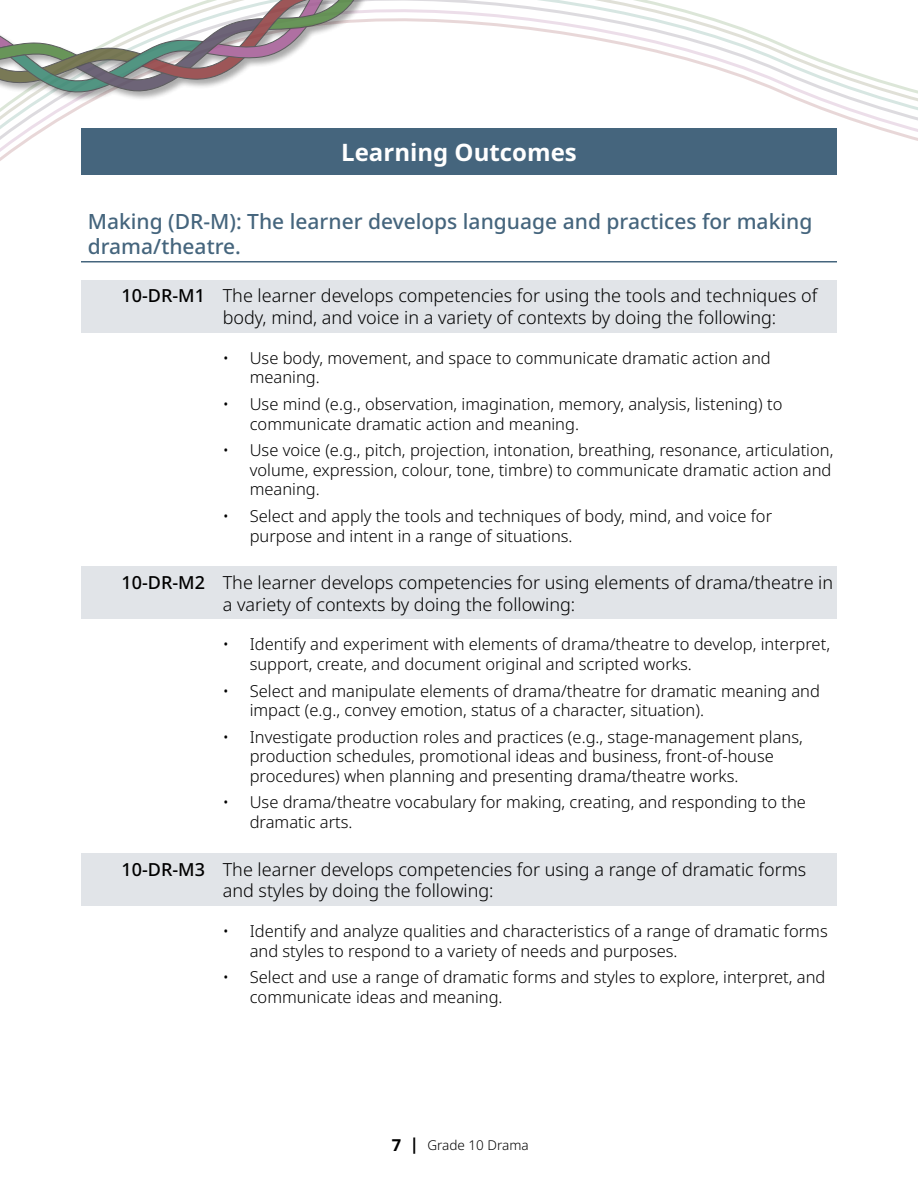
<style>
.page{position:relative;width:918px;height:1188px;background:#fff}
.page>*{position:absolute;margin:0;border:0;box-sizing:border-box;transform-origin:0 0}
.H2_White{font:700 24px "Noto Sans";color:#fff}
.Header_Outcomes{font:500 21px/25.2px "Noto Sans";color:#45657d}
.GLO_arts{font:300 18px/21.6px "Noto Sans";color:#000}
.t1{font:300 16.5px/19.8px "Noto Sans";color:#000}
.t2{font:300 13.5px "Noto Sans";color:#000}
.s1{font-weight:500}
.s2{font-weight:700;font-size:16.5px}
</style>
<div class="page">
<svg style="left:0;top:0;width:918px;height:175px"></svg>
<div style="left:0;top:0;width:515px;height:102px;background:#000;opacity:.4"></div>
<svg style="left:0;top:0;width:407px;height:96px"></svg>
<div style="left:81px;top:128px;width:756px;height:46px;background:#45657d"></div>
<hr style="left:81px;top:261px;width:756px;height:2px;background:#45657d">
<div style="left:81px;top:280px;width:756px;height:52px;background:#e1e4e8"></div>
<div style="left:81px;top:567px;width:756px;height:52px;background:#e1e4e8"></div>
<div style="left:81px;top:853px;width:756px;height:53px;background:#e1e4e8"></div>
<h2 class="H2_White" style="left:341px;top:135px;width:237px">Learning Outcomes</h2>
<h3 class="Header_Outcomes" style="left:88px;top:209px;width:726px">Making (DR-M): The learner develops language and practices for making drama/theatre.</h3>
<h4 class="GLO_arts" style="left:223px;top:285px;width:596px;text-indent:-101px"><span class="s1">10-DR-M1</span> The learner develops competencies for using the tools and techniques of body, mind, and voice in a variety of contexts by doing the following:</h4>
<p class="t1" style="left:250px;top:348px;width:523px;text-indent:-27px">• Use body, movement, and space to communicate dramatic action and meaning.</p>
<p class="t1" style="left:250px;top:394px;width:534px;text-indent:-27px">• Use mind (e.g., observation, imagination, memory, analysis, listening) to communicate dramatic action and meaning.</p>
<p class="t1" style="left:250px;top:440px;width:585px;text-align:justify;text-indent:-27px">• Use voice (e.g., pitch, projection, intonation, breathing, resonance, articulation, volume, expression, colour, tone, timbre) to communicate dramatic action and meaning.</p>
<p class="t1" style="left:250px;top:506px;width:524px;text-indent:-27px">• Select and apply the tools and techniques of body, mind, and voice for purpose and intent in a range of situations.</p>
<h4 class="GLO_arts" style="left:223px;top:572px;width:612px;text-indent:-101px"><span class="s1">10-DR-M2</span> The learner develops competencies for using elements of drama/theatre in a variety of contexts by doing the following:</h4>
<p class="t1" style="left:250px;top:635px;width:582px;text-indent:-27px">• Identify and experiment with elements of drama/theatre to develop, interpret, support, create, and document original and scripted works.</p>
<p class="t1" style="left:250px;top:681px;width:572px;text-indent:-27px">• Select and manipulate elements of drama/theatre for dramatic meaning and impact (e.g., convey emotion, status of a character, situation).</p>
<p class="t1" style="left:250px;top:727px;width:555px;text-indent:-27px">• Investigate production roles and practices (e.g., stage-management plans, production schedules, promotional ideas and business, front-of-house procedures) when planning and presenting drama/theatre works.</p>
<p class="t1" style="left:250px;top:793px;width:558px;text-indent:-27px">• Use drama/theatre vocabulary for making, creating, and responding to the dramatic arts.</p>
<h4 class="GLO_arts" style="left:223px;top:859px;width:585px;text-indent:-101px"><span class="s1">10-DR-M3</span> The learner develops competencies for using a range of dramatic forms and styles by doing the following:</h4>
<p class="t1" style="left:250px;top:922px;width:579px;text-indent:-27px">• Identify and analyze qualities and characteristics of a range of dramatic forms and styles to respond to a variety of needs and purposes.</p>
<p class="t1" style="left:250px;top:968px;width:577px;text-indent:-27px">• Select and use a range of dramatic forms and styles to explore, interpret, and communicate ideas and meaning.</p>
<p class="t2" style="left:392px;top:1135px;width:138px"><span class="s2">7 |</span> Grade 10 Drama</p>
</div>
